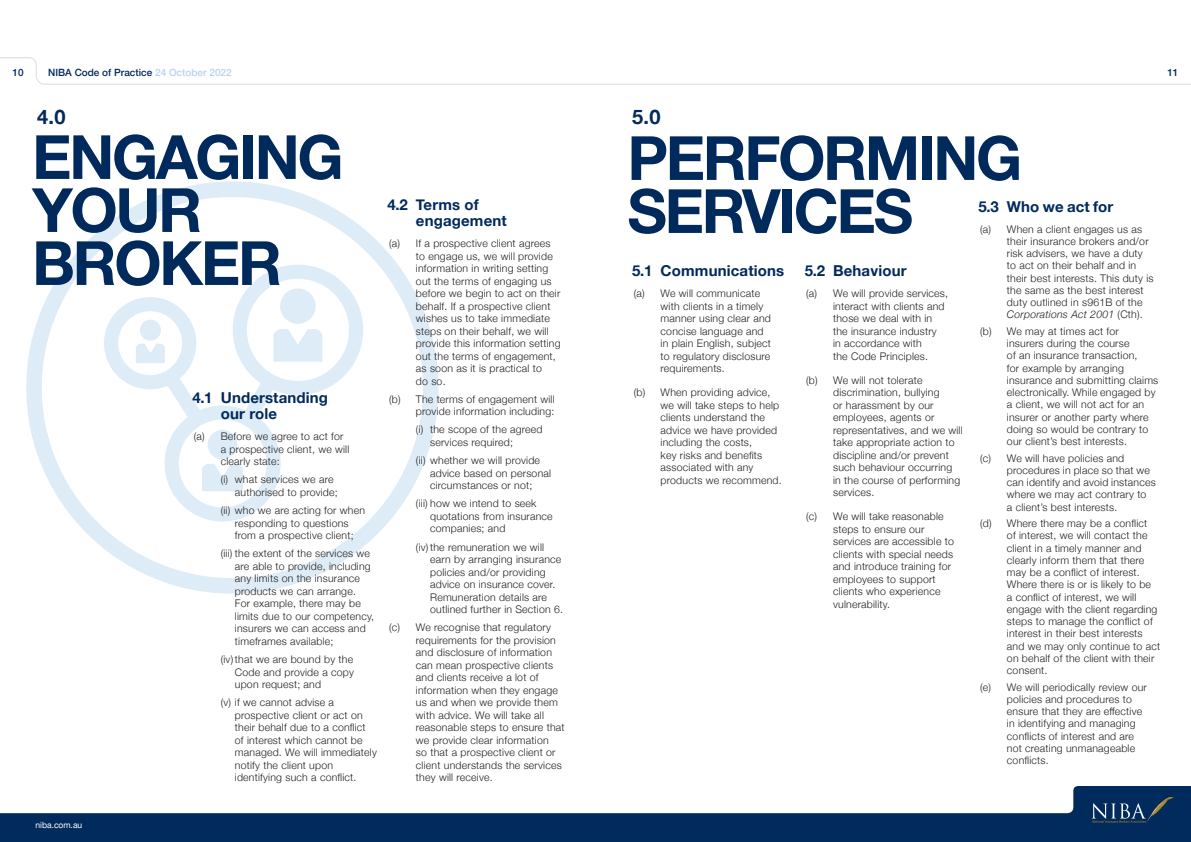
<style>
.page{position:relative;width:1191px;height:842px;background:#fff}
.page>*{position:absolute;margin:0;border:0;box-sizing:border-box;transform-origin:0 0}
.HEADER_mid{font:700 61px/53px "Helvetica Neue";letter-spacing:-.04em;color:#00295c}
.No__large{font:700 20px "Helvetica Neue";color:#00295c}
.SUBHEAD_bold{font:700 15px/16px "Helvetica Neue";letter-spacing:.01em;color:#00295c}
.BODY_light_indented{font:300 10.5px/12.5px "Helvetica Neue";letter-spacing:.02em;color:#231f20}
.BODY_light_double_i{font:300 10.5px/12.5px "Helvetica Neue";letter-spacing:.02em;color:#231f20}
.t1{font:500 10px "Helvetica Neue";color:#00295c}
.t2{font:8.5px "Helvetica Neue";color:#fff}
.s1{color:#b8d2ec}
.s2{font-style:italic}
</style>
<div class="page">
<div style="left:26px;top:181px;width:412px;height:413px;border:16px solid #56a0d5;border-radius:50%"></div>
<svg style="left:96px;top:264px;width:275px;height:265px"></svg>
<div style="left:280px;top:288px;width:36px;height:36px;background:#ddecf6;border-radius:50%"></div>
<svg style="left:273px;top:329px;width:49px;height:33px;background:#e1eef7"></svg>
<div style="left:208px;top:430px;width:29px;height:29px;background:#ddecf6;border-radius:50%"></div>
<svg style="left:202px;top:464px;width:41px;height:27px"></svg>
<div style="left:140px;top:320px;width:21px;height:21px;background:#ddecf6;border-radius:50%"></div>
<svg style="left:136px;top:344px;width:29px;height:19px"></svg>
<svg style="left:0;top:57px;width:1191px;height:28px"></svg>
<svg style="left:0;top:786px;width:1191px;height:56px;fill:#002b5c"></svg>
<svg style="left:1091px;top:795px;width:84px;height:28px;background:#1e4167"></svg>
<p class="t1" style="left:13px;top:65px;width:13px">10</p>
<p class="t1" style="left:48px;top:65px;width:185px">NIBA Code of Practice <span class="s1">24 October 2022</span></p>
<p class="t1" style="left:1167px;top:65px;width:13px">11</p>
<p class="No__large" style="left:37px;top:101px;width:30px">4.0</p>
<p class="No__large" style="left:632px;top:101px;width:30px">5.0</p>
<p class="HEADER_mid" style="left:627px;top:133px;width:396px">PERFORMING<br>SERVICES</p>
<p class="HEADER_mid" style="left:32px;top:132px;width:313px">ENGAGING<br>YOUR<br>BROKER</p>
<p class="SUBHEAD_bold" style="left:416px;top:197px;width:92px;text-indent:-28px">4.2 Terms of engagement</p>
<p class="BODY_light_indented" style="left:416px;top:236px;width:146px;text-indent:-27px">(a) If a prospective client agrees to engage us, we will provide information in writing setting out the terms of engaging us before we begin to act on their behalf. If a prospective client wishes us to take immediate steps on their behalf, we will provide this information setting out the terms of engagement, as soon as it is practical to<br>do so.</p>
<p class="BODY_light_indented" style="left:389px;top:392px;width:167px;text-align:right">(b) The terms of engagement will provide information including:</p>
<p class="BODY_light_double_i" style="left:430px;top:423px;width:114px;text-indent:-14px">(i) the scope of the agreed services required;</p>
<p class="BODY_light_double_i" style="left:430px;top:453px;width:122px;text-indent:-14px">(ii) whether we will provide advice based on personal circumstances or not;</p>
<p class="BODY_light_double_i" style="left:430px;top:497px;width:124px;text-indent:-14px">(iii) how we intend to seek quotations from insurance companies; and</p>
<p class="BODY_light_double_i" style="left:430px;top:540px;width:134px;text-indent:-14px">(iv) the remuneration we will earn by arranging insurance policies and/or providing advice on insurance cover.<br>Remuneration details are outlined further in Section 6.</p>
<p class="BODY_light_indented" style="left:416px;top:620px;width:150px;text-indent:-27px">(c) We recognise that regulatory requirements for the provision and disclosure of information can mean prospective clients and clients receive a lot of information when they engage us and when we provide them with advice. We will take all reasonable steps to ensure that we provide clear information<br>so that a prospective client or client understands the services they will receive.</p>
<p class="SUBHEAD_bold" style="left:978px;top:199px;width:136px">5.3 Who we act for</p>
<p class="BODY_light_indented" style="left:1007px;top:222px;width:148px;line-height:12.2px;text-indent:-27px">(a) When a client engages us as their insurance brokers and/or risk advisers, we have a duty to act on their behalf and in their best interests. This duty is the same as the best interest duty outlined in s961B of the<br><span class="s2">Corporations Act 2001</span> (Cth).</p>
<p class="BODY_light_indented" style="left:1007px;top:324px;width:153px;line-height:12.2px;text-indent:-27px">(b) We may at times act for<br>insurers during the course<br>of an insurance transaction,<br>for example by arranging insurance and submitting claims electronically. While engaged by a client, we will not act for an insurer or another party where doing so would be contrary to our client’s best interests.</p>
<p class="BODY_light_indented" style="left:1007px;top:451px;width:150px;line-height:12.2px;text-indent:-27px">(c) We will have policies and procedures in place so that we can identify and avoid instances where we may act contrary to<br>a client’s best interests.</p>
<p class="BODY_light_indented" style="left:1007px;top:516px;width:155px;line-height:12.2px;text-indent:-27px">(d) Where there may be a conflict<br>of interest, we will contact the client in a timely manner and clearly inform them that there may be a conflict of interest.<br>Where there is or is likely to be<br>a conflict of interest, we will engage with the client regarding steps to manage the conflict of interest in their best interests and we may only continue to act on behalf of the client with their consent.</p>
<p class="BODY_light_indented" style="left:1007px;top:680px;width:141px;line-height:12.2px;text-indent:-27px">(e) We will periodically review our policies and procedures to ensure that they are effective in identifying and managing conflicts of interest and are not creating unmanageable conflicts.</p>
<p class="SUBHEAD_bold" style="left:632px;top:263px;width:153px">5.1 Communications</p>
<p class="BODY_light_indented" style="left:660px;top:287px;width:112px;text-indent:-27px">(a) We will communicate with clients in a timely manner using clear and concise language and in plain English, subject to regulatory disclosure requirements.</p>
<p class="BODY_light_indented" style="left:660px;top:385px;width:123px;text-indent:-27px">(b) When providing advice, we will take steps to help clients understand the advice we have provided including the costs,<br>key risks and benefits associated with any products we recommend.</p>
<p class="SUBHEAD_bold" style="left:804px;top:263px;width:103px">5.2 Behaviour</p>
<p class="BODY_light_indented" style="left:833px;top:287px;width:116px;text-indent:-27px">(a) We will provide services, interact with clients and those we deal with in the insurance industry<br>in accordance with<br>the Code Principles.</p>
<p class="BODY_light_indented" style="left:833px;top:373px;width:131px;text-indent:-27px">(b) We will not tolerate discrimination, bullying<br>or harassment by our employees, agents or representatives, and we will take appropriate action to discipline and/or prevent such behaviour occurring<br>in the course of performing services.</p>
<p class="BODY_light_indented" style="left:833px;top:509px;width:122px;text-indent:-27px">(c) We will take reasonable steps to ensure our services are accessible to clients with special needs and introduce training for employees to support clients who experience vulnerability.</p>
<p class="SUBHEAD_bold" style="left:221px;top:390px;width:109px;text-indent:-28px">4.1 Understanding our role</p>
<p class="BODY_light_indented" style="left:221px;top:430px;width:130px;text-indent:-27px">(a) Before we agree to act for a prospective client, we will clearly state:</p>
<p class="BODY_light_double_i" style="left:235px;top:473px;width:104px;text-indent:-14px">(i) what services we are authorised to provide;</p>
<p class="BODY_light_double_i" style="left:221px;top:503px;width:146px;text-align:center">(ii) who we are acting for when responding to questions<br>from a prospective client;</p>
<p class="BODY_light_double_i" style="left:235px;top:547px;width:141px;text-indent:-14px">(iii) the extent of the services we are able to provide, including any limits on the insurance products we can arrange.<br>For example, there may be limits due to our competency, insurers we can access and timeframes available;</p>
<p class="BODY_light_double_i" style="left:235px;top:652px;width:121px;text-align:justify;text-indent:-14px">(iv) that we are bound by the Code and provide a copy upon request; and</p>
<p class="BODY_light_double_i" style="left:235px;top:695px;width:144px;text-indent:-14px">(v) if we cannot advise a prospective client or act on their behalf due to a conflict of interest which cannot be managed. We will immediately notify the client upon identifying such a conflict.</p>
<p class="t2" style="left:36px;top:819px;width:48px">niba.com.au</p>
</div>
